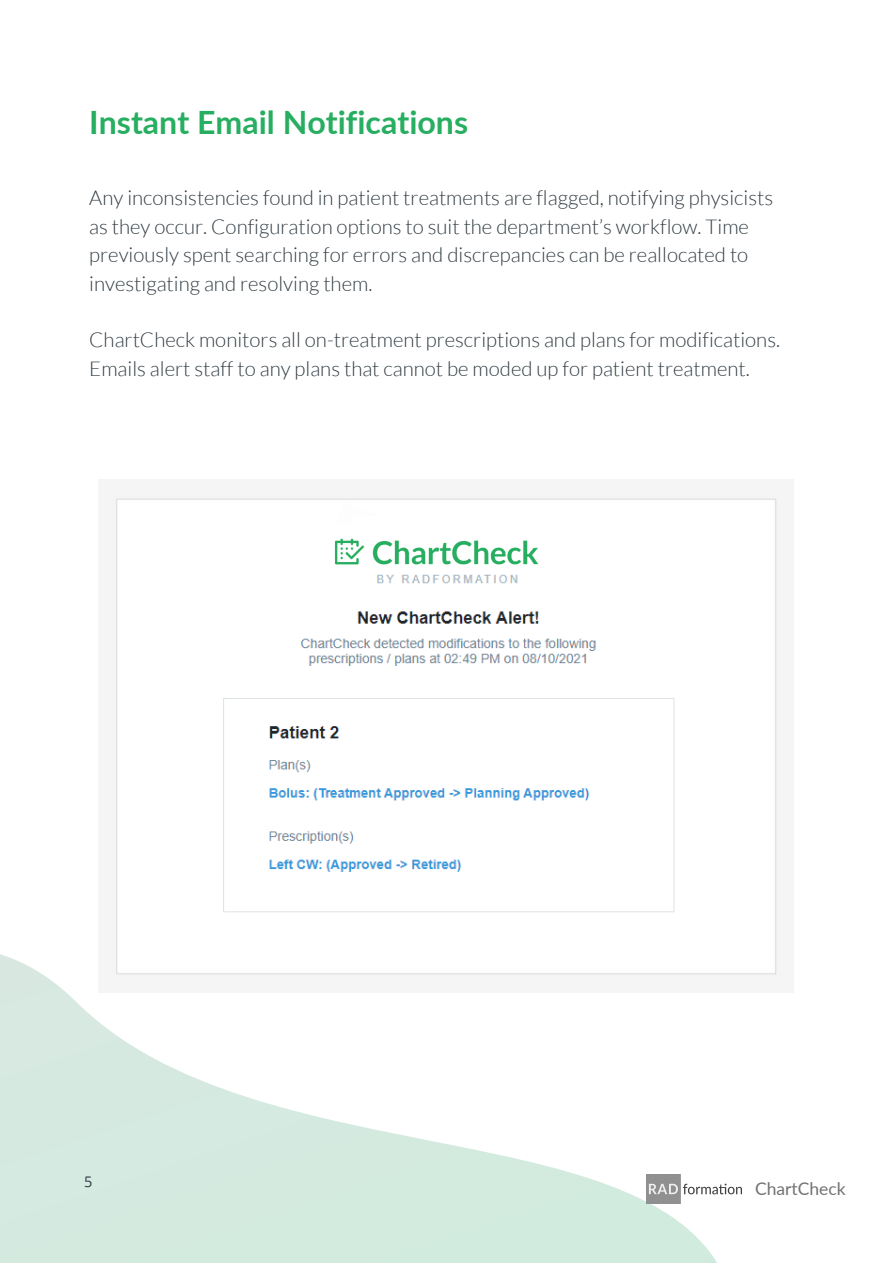
<style>
.page{position:relative;width:893px;height:1264px;background:#fff}
.page>*{position:absolute;margin:0;border:0;box-sizing:border-box;transform-origin:0 0}
.t1{font:700 32.1px "Lato";color:#27ae60}
.t2{font:300 20.4px/28.5px "Lato";color:#313c43}
.t3{font:17.55px "Lato";color:#727272}
.t4{font:14.55px "Open Sans";color:#313c43}
</style>
<div class="page">
<svg style="left:0;top:954px;width:742px;height:308px;fill:#d7ebe0"></svg>
<img style="left:646px;top:1174px;width:95px;height:29px">
<img style="left:99px;top:495px;width:681px;height:497px">
<img style="left:317px;top:502px;width:72px;height:22px">
<img style="left:180px;top:524px;width:532px;height:424px">
<img style="left:351px;top:517px;width:204px;height:7px">
<img style="left:317px;top:524px;width:239px;height:56px">
<h1 class="t1" style="left:89px;top:102px;width:380px">Instant Email Notifications</h1>
<p class="t2" style="left:89px;top:183px;width:685px">Any inconsistencies found in patient treatments are flagged, notifying physicists as they occur. Configuration options to suit the department’s workflow. Time previously spent searching for errors and discrepancies can be reallocated to investigating and resolving them.</p>
<p class="t2" style="left:89px;top:325px;width:692px">ChartCheck monitors all on-treatment prescriptions and plans for modifications.<br>Emails alert staff to any plans that cannot be moded up for patient treatment.</p>
<p class="t4" style="left:84px;top:1171px;width:10px">5</p>
<p class="t3" style="left:755px;top:1177px;width:92px">ChartCheck</p>
</div>
